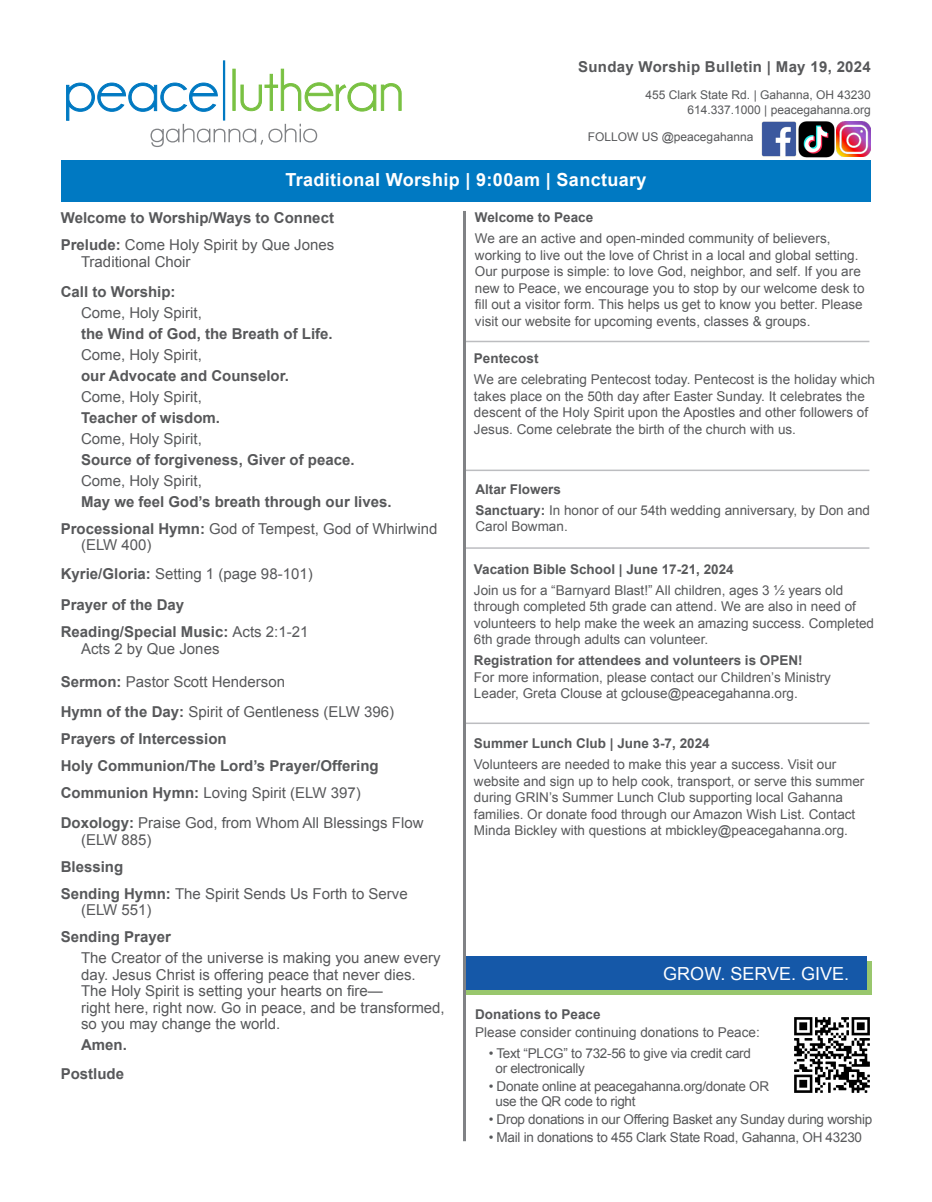
<style>
.page{position:relative;width:932px;height:1202px;background:#fff}
.page>*{position:absolute;margin:0;border:0;box-sizing:border-box;transform-origin:0 0}
.t1{font:700 18px "Arial";letter-spacing:.02em;color:#fff}
.t2{font:18px "Arial";color:#fff}
.t3{font:15px/16.5px "Arial";color:#57585a}
.t4{font:700 15px "Arial";color:#57585a}
.t5{font:700 15px "Arial";letter-spacing:.02em;color:#57585a}
.t6{font:13.5px/16.5px "Arial";color:#57585a}
.t7{font:13.5px "Arial";letter-spacing:-.02em;color:#57585a}
.t8{font:700 13.5px "Arial";color:#57585a}
.t9{font:12px "Arial";color:#57585a}
.s1{font-weight:700}
.s2{font-weight:400}
</style>
<div class="page">
<hr style="left:223px;top:60px;width:2px;height:61px;background:#0079c2">
<svg style="left:66px;top:68px;width:336px;height:79px"></svg>
<div style="left:62px;top:160px;width:809px;height:41px;background:#0079c2"></div>
<svg style="left:466px;top:961px;width:405px;height:34px;background:#82b476"></svg>
<div style="left:464px;top:955px;width:402px;height:34px;background:#1558a8"></div>
<img style="left:761px;top:121px;width:73px;height:36px">
<img style="left:836px;top:122px;width:34px;height:34px">
<hr style="left:464px;top:341px;width:405px;height:1px;background:#bcbdc0">
<hr style="left:464px;top:547px;width:405px;height:2px;background:#bcbdc0">
<hr style="left:464px;top:722px;width:405px;height:2px;background:#bcbdc0">
<hr style="left:464px;top:469px;width:405px;height:2px;background:#bcbdc0">
<hr style="left:463px;top:211px;width:3px;height:930px;background:#808285">
<img style="left:794px;top:1017px;width:76px;height:76px">
<p class="t5" style="left:578px;top:57px;width:294px">Sunday Worship Bulletin | May 19, 2024</p>
<p class="t9" style="left:645px;top:86px;width:227px">455 Clark State Rd. | Gahanna, OH 43230</p>
<p class="t9" style="left:687px;top:101px;width:185px">614.337.1000 | peacegahanna.org</p>
<p class="t9" style="left:587px;top:129px;width:167px">FOLLOW US @peacegahanna</p>
<p class="t1" style="left:285px;top:168px;width:362px">Traditional Worship | 9:00am | Sanctuary</p>
<p class="t4" style="left:61px;top:208px;width:275px">Welcome to Worship/Ways to Connect</p>
<p class="t3" style="left:61px;top:237px;width:275px"><span class="s1">Prelude:</span> Come Holy Spirit by Que Jones</p>
<p class="t3" style="left:81px;top:253px;width:111px">Traditional Choir</p>
<p class="t4" style="left:61px;top:282px;width:116px">Call to Worship:</p>
<p class="t3" style="left:81px;top:304px;width:122px">Come, Holy Spirit,</p>
<p class="t4" style="left:81px;top:324px;width:253px">the Wind of God, the Breath of Life.</p>
<p class="t3" style="left:81px;top:346px;width:122px">Come, Holy Spirit,</p>
<p class="t4" style="left:81px;top:366px;width:209px">our Advocate and Counselor.</p>
<p class="t3" style="left:81px;top:388px;width:122px">Come, Holy Spirit,</p>
<p class="t4" style="left:81px;top:408px;width:140px">Teacher of wisdom.</p>
<p class="t3" style="left:81px;top:430px;width:122px">Come, Holy Spirit,</p>
<p class="t4" style="left:81px;top:450px;width:275px">Source of forgiveness, Giver of peace.</p>
<p class="t3" style="left:81px;top:472px;width:122px">Come, Holy Spirit,</p>
<p class="t4" style="left:81px;top:492px;width:312px">May we feel God’s breath through our lives.</p>
<p class="t3" style="left:61px;top:520px;width:378px"><span class="s1">Processional Hymn:</span> God of Tempest, God of Whirlwind</p>
<p class="t3" style="left:81px;top:537px;width:72px">(ELW 400)</p>
<p class="t3" style="left:61px;top:565px;width:253px"><span class="s1">Kyrie/Gloria:</span> Setting 1 (page 98-101)</p>
<p class="t4" style="left:61px;top:595px;width:125px">Prayer of the Day</p>
<p class="t4" style="left:61px;top:622px;width:249px">Reading/Special Music: <span class="s2">Acts 2:1-21</span></p>
<p class="t3" style="left:81px;top:640px;width:140px">Acts 2 by Que Jones</p>
<p class="t3" style="left:61px;top:673px;width:226px"><span class="s1">Sermon:</span> Pastor Scott Henderson</p>
<p class="t3" style="left:61px;top:703px;width:335px"><span class="s1">Hymn of the Day:</span> Spirit of Gentleness (ELW 396)</p>
<p class="t4" style="left:61px;top:729px;width:167px">Prayers of Intercession</p>
<p class="t4" style="left:61px;top:756px;width:319px">Holy Communion/The Lord’s Prayer/Offering</p>
<p class="t3" style="left:61px;top:784px;width:301px"><span class="s1">Communion Hymn:</span> Loving Spirit (ELW 397)</p>
<p class="t3" style="left:61px;top:814px;width:364px"><span class="s1">Doxology:</span> Praise God, from Whom All Blessings Flow</p>
<p class="t3" style="left:81px;top:831px;width:72px">(ELW 885)</p>
<p class="t4" style="left:61px;top:856px;width:64px">Blessing</p>
<p class="t3" style="left:61px;top:885px;width:348px"><span class="s1">Sending Hymn:</span> The Spirit Sends Us Forth to Serve</p>
<p class="t3" style="left:81px;top:901px;width:72px">(ELW 551)</p>
<p class="t4" style="left:61px;top:927px;width:112px">Sending Prayer</p>
<p class="t3" style="left:81px;top:949px;width:361px">The Creator of the universe is making you anew every day. Jesus Christ is offering peace that never dies.</p>
<p class="t3" style="left:81px;top:982px;width:303px">The Holy Spirit is setting your hearts on fire—</p>
<p class="t3" style="left:81px;top:999px;width:365px">right here, right now. Go in peace, and be transformed,</p>
<p class="t3" style="left:81px;top:1015px;width:201px">so you may change the world.</p>
<p class="t4" style="left:81px;top:1035px;width:47px">Amen.</p>
<p class="t4" style="left:61px;top:1063px;width:65px">Postlude</p>
<p class="t8" style="left:475px;top:209px;width:120px">Welcome to Peace</p>
<p class="t6" style="left:475px;top:230px;width:391px">We are an active and open-minded community of believers, working to live out the love of Christ in a local and global setting.<br>Our purpose is simple: to love God, neighbor, and self. If you are new to Peace, we encourage you to stop by our welcome desk to fill out a visitor form. This helps us get to know you better. Please visit our website for upcoming events, classes &amp; groups.</p>
<p class="t8" style="left:474px;top:349px;width:66px">Pentecost</p>
<p class="t6" style="left:474px;top:371px;width:402px">We are celebrating Pentecost today. Pentecost is the holiday which takes place on the 50th day after Easter Sunday. It celebrates the descent of the Holy Spirit upon the Apostles and other followers of Jesus. Come celebrate the birth of the church with us.</p>
<p class="t8" style="left:475px;top:480px;width:87px">Altar Flowers</p>
<p class="t6" style="left:475px;top:502px;width:396px"><span class="s1">Sanctuary:</span> In honor of our 54th wedding anniversary, by Don and<br>Carol Bowman.</p>
<p class="t8" style="left:474px;top:560px;width:261px">Vacation Bible School | June 17-21, 2024</p>
<p class="t6" style="left:474px;top:582px;width:401px">Join us for a “Barnyard Blast!” All children, ages 3 ½ years old through completed 5th grade can attend. We are also in need of volunteers to help make the week an amazing success. Completed 6th grade through adults can volunteer.</p>
<p class="t8" style="left:474px;top:651px;width:330px">Registration for attendees and volunteers is OPEN!</p>
<p class="t6" style="left:474px;top:669px;width:358px">For more information, please contact our Children’s Ministry<br>Leader, Greta Clouse at gclouse@peacegahanna.org.</p>
<p class="t8" style="left:474px;top:734px;width:237px">Summer Lunch Club | June 3-7, 2024</p>
<p class="t6" style="left:474px;top:756px;width:392px">Volunteers are needed to make this year a success. Visit our website and sign up to help cook, transport, or serve this summer during GRIN’s Summer Lunch Club supporting local Gahanna families. Or donate food through our Amazon Wish List. Contact Minda Bickley with questions at mbickley@peacegahanna.org.</p>
<p class="t2" style="left:663px;top:961px;width:187px">GROW. SERVE. GIVE.</p>
<p class="t8" style="left:475px;top:1005px;width:127px">Donations to Peace</p>
<p class="t6" style="left:475px;top:1024px;width:286px">Please consider continuing donations to Peace:</p>
<p class="t7" style="left:488px;top:1044px;width:264px">• Text “PLCG” to 732-56 to give via credit card</p>
<p class="t7" style="left:495px;top:1059px;width:91px">or electronically</p>
<p class="t7" style="left:488px;top:1077px;width:282px">• Donate online at peacegahanna.org/donate OR</p>
<p class="t7" style="left:495px;top:1092px;width:142px">use the QR code to right</p>
<p class="t7" style="left:488px;top:1110px;width:385px">• Drop donations in our Offering Basket any Sunday during worship</p>
<p class="t7" style="left:488px;top:1128px;width:375px">• Mail in donations to 455 Clark State Road, Gahanna, OH 43230</p>
</div>
